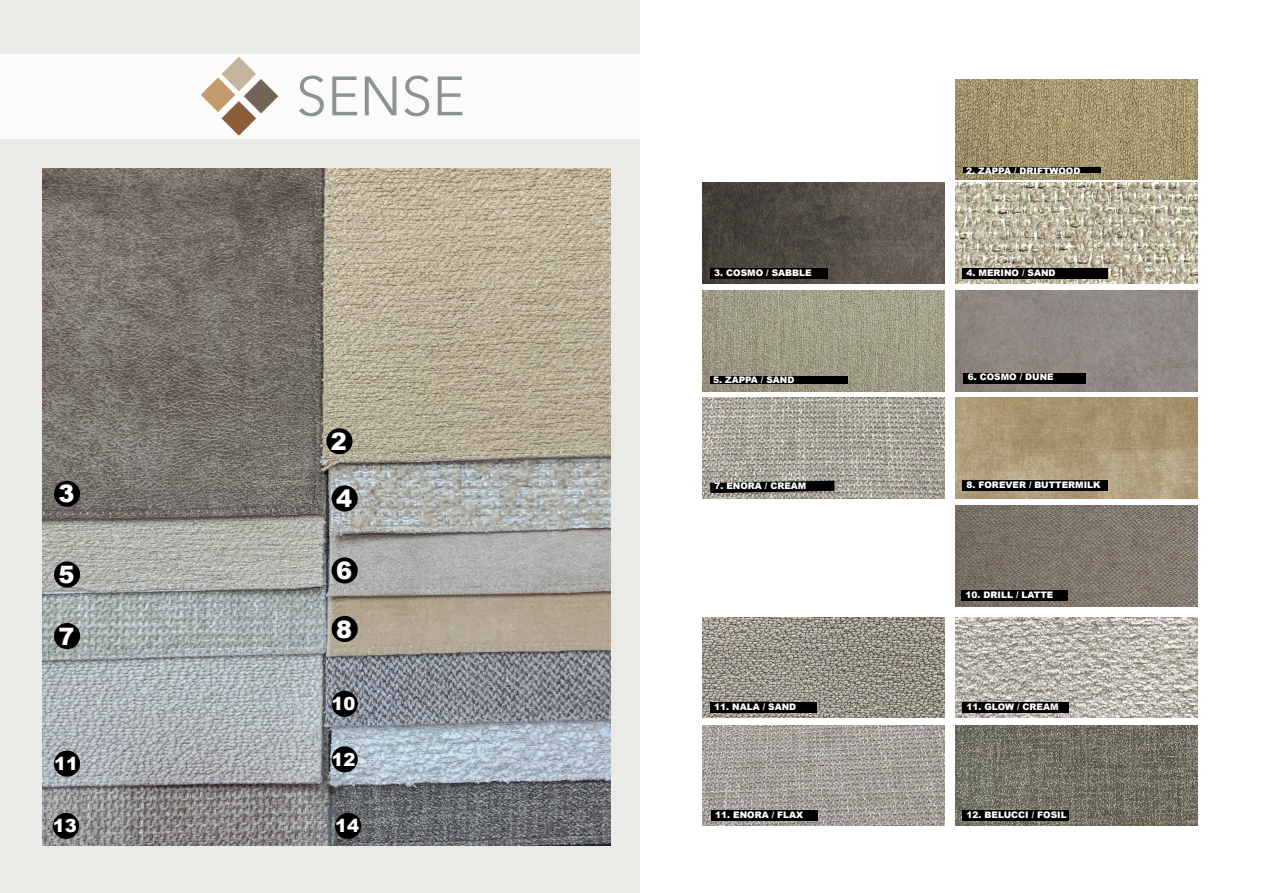
<style>
.page{position:relative;width:1263px;height:893px;background:#fff}
.page>*{position:absolute;margin:0;border:0;box-sizing:border-box;transform-origin:0 0}
.t1{font:54.9px "Avenir Next";color:#8c9394}
.t2{font:900 24px "Arial";color:#fff}
.t3{font:900 18px "Arial";color:#fff}
.t4{font:900 9px "Arial";color:#fff}
</style>
<div class="page">
<div style="left:0;top:0;width:640px;height:893px;background:#eaeae7"></div>
<div style="left:0;top:54px;width:640px;height:85px;background:#fff"></div>
<svg style="left:201px;top:57px;width:77px;height:79px"></svg>
<img style="left:703px;top:183px;width:241px;height:100px">
<img style="left:703px;top:398px;width:241px;height:100px">
<img style="left:703px;top:617px;width:241px;height:101px">
<img style="left:703px;top:291px;width:241px;height:100px">
<img style="left:703px;top:725px;width:241px;height:101px">
<img style="left:956px;top:79px;width:241px;height:101px">
<img style="left:956px;top:183px;width:241px;height:100px">
<img style="left:956px;top:398px;width:241px;height:100px">
<img style="left:956px;top:617px;width:241px;height:101px">
<img style="left:956px;top:291px;width:241px;height:100px">
<img style="left:956px;top:506px;width:241px;height:100px">
<img style="left:956px;top:725px;width:241px;height:101px">
<img style="left:42px;top:168px;width:569px;height:678px">
<div style="left:326px;top:428px;width:27px;height:26px;background:#000;border-radius:50%"></div>
<div style="left:54px;top:481px;width:26px;height:26px;background:#000;border-radius:50%"></div>
<div style="left:54px;top:561px;width:26px;height:26px;background:#000;border-radius:50%"></div>
<div style="left:332px;top:557px;width:26px;height:26px;background:#000;border-radius:50%"></div>
<div style="left:332px;top:616px;width:26px;height:26px;background:#000;border-radius:50%"></div>
<div style="left:54px;top:623px;width:26px;height:26px;background:#000;border-radius:50%"></div>
<div style="left:332px;top:485px;width:26px;height:27px;background:#000;border-radius:50%"></div>
<div style="left:963px;top:168px;width:138px;height:5px;background:#000"></div>
<div style="left:710px;top:376px;width:138px;height:7px;background:#000"></div>
<div style="left:710px;top:268px;width:118px;height:10px;background:#000"></div>
<div style="left:962px;top:481px;width:145px;height:10px;background:#000"></div>
<div style="left:963px;top:373px;width:123px;height:10px;background:#000"></div>
<div style="left:710px;top:703px;width:107px;height:10px;background:#000"></div>
<div style="left:962px;top:703px;width:107px;height:10px;background:#000"></div>
<div style="left:711px;top:811px;width:107px;height:10px;background:#000"></div>
<div style="left:961px;top:591px;width:107px;height:10px;background:#000"></div>
<div style="left:962px;top:811px;width:107px;height:10px;background:#000"></div>
<svg style="left:710px;top:481px;width:124px;height:12px"></svg>
<div style="left:962px;top:268px;width:145px;height:10px;background:#000"></div>
<div style="left:332px;top:691px;width:26px;height:26px;background:#000;border-radius:50%"></div>
<div style="left:332px;top:746px;width:26px;height:26px;background:#000;border-radius:50%"></div>
<div style="left:53px;top:813px;width:26px;height:26px;background:#000;border-radius:50%"></div>
<div style="left:335px;top:813px;width:26px;height:26px;background:#000;border-radius:50%"></div>
<div style="left:54px;top:750px;width:26px;height:27px;background:#000;border-radius:50%"></div>
<h1 class="t1" style="left:296px;top:50px;width:170px">SENSE</h1>
<p class="t2" style="left:59px;top:476px;width:18px">3</p>
<p class="t2" style="left:331px;top:424px;width:18px">2</p>
<p class="t2" style="left:336px;top:481px;width:18px">4</p>
<p class="t2" style="left:59px;top:557px;width:18px">5</p>
<p class="t2" style="left:336px;top:553px;width:18px">6</p>
<p class="t2" style="left:59px;top:619px;width:18px">7</p>
<p class="t2" style="left:336px;top:612px;width:18px">8</p>
<p class="t3" style="left:54px;top:751px;width:26px">11</p>
<p class="t3" style="left:332px;top:691px;width:26px">10</p>
<p class="t3" style="left:332px;top:746px;width:26px">12</p>
<p class="t3" style="left:53px;top:813px;width:26px">13</p>
<p class="t3" style="left:335px;top:813px;width:26px">14</p>
<p class="t4" style="left:966px;top:164px;width:116px">2. ZAPPA / DRIFTWOOD</p>
<p class="t4" style="left:714px;top:266px;width:99px">3. COSMO / SABBLE</p>
<p class="t4" style="left:967px;top:266px;width:90px">4. MERINO / SAND</p>
<p class="t4" style="left:713px;top:373px;width:83px">5. ZAPPA / SAND</p>
<p class="t4" style="left:968px;top:371px;width:87px">6. COSMO / DUNE</p>
<p class="t4" style="left:714px;top:480px;width:93px">7. ENORA / CREAM</p>
<p class="t4" style="left:966px;top:478px;width:136px">8. FOREVER / BUTTERMILK</p>
<p class="t4" style="left:965px;top:588px;width:89px">10. DRILL / LATTE</p>
<p class="t4" style="left:714px;top:700px;width:83px">11. NALA / SAND</p>
<p class="t4" style="left:966px;top:700px;width:94px">11. GLOW / CREAM</p>
<p class="t4" style="left:715px;top:808px;width:90px">11. ENORA / FLAX</p>
<p class="t4" style="left:966px;top:808px;width:102px">12. BELUCCI / FOSIL</p>
</div>
